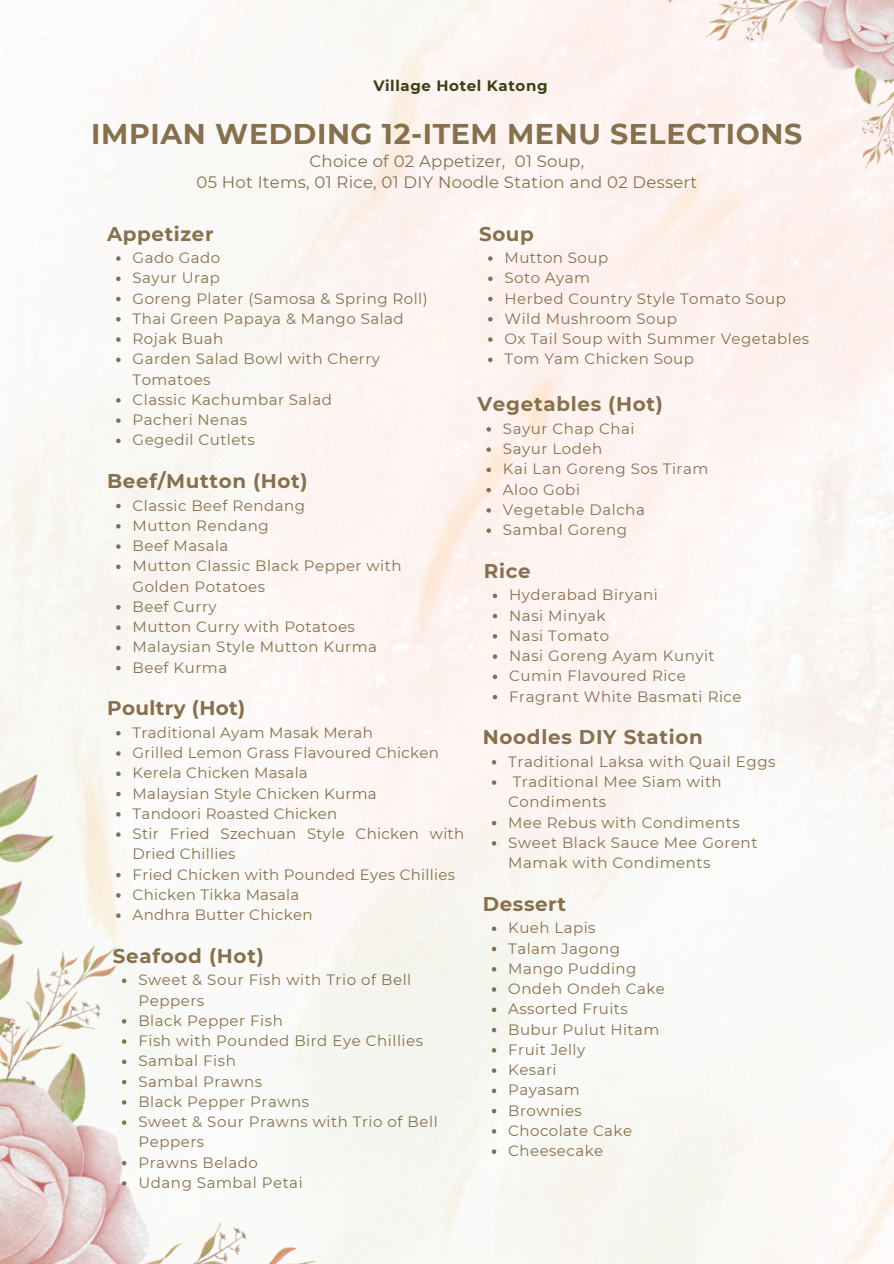
<style>
.page{position:relative;width:894px;height:1264px;background:#fff}
.page>*{position:absolute;margin:0;border:0;box-sizing:border-box;transform-origin:0 0}
.t1{font:700 28.5px "Montserrat";letter-spacing:.02em;color:#86704d}
.t2{font:700 19.8px "Montserrat";letter-spacing:.035em;color:#86704d}
.t3{font:16.5px "Montserrat";letter-spacing:.015em;color:#86704d}
.t4{font:15px/20.2px "Montserrat";letter-spacing:.03em;color:#86704d}
.t5{font:700 15px "Montserrat";letter-spacing:.04em;color:#394017}
</style>
<div class="page">
<img style="left:0;top:739px;width:500px;height:524px">
<img style="left:628px;top:0;width:265px;height:279px">
<svg style="left:116px;top:731px;width:5px;height:4px"></svg>
<svg style="left:116px;top:751px;width:5px;height:4px"></svg>
<svg style="left:116px;top:771px;width:5px;height:5px"></svg>
<svg style="left:116px;top:791px;width:5px;height:5px"></svg>
<svg style="left:116px;top:812px;width:5px;height:4px"></svg>
<svg style="left:116px;top:832px;width:5px;height:4px"></svg>
<svg style="left:116px;top:872px;width:5px;height:5px"></svg>
<svg style="left:116px;top:893px;width:5px;height:4px"></svg>
<svg style="left:116px;top:913px;width:5px;height:4px"></svg>
<svg style="left:116px;top:504px;width:5px;height:4px"></svg>
<svg style="left:116px;top:524px;width:5px;height:4px"></svg>
<svg style="left:116px;top:544px;width:5px;height:5px"></svg>
<svg style="left:116px;top:564px;width:5px;height:5px"></svg>
<svg style="left:116px;top:605px;width:5px;height:4px"></svg>
<svg style="left:116px;top:625px;width:5px;height:5px"></svg>
<svg style="left:116px;top:645px;width:5px;height:5px"></svg>
<svg style="left:116px;top:666px;width:5px;height:4px"></svg>
<svg style="left:116px;top:256px;width:5px;height:5px"></svg>
<svg style="left:116px;top:276px;width:5px;height:5px"></svg>
<svg style="left:116px;top:297px;width:5px;height:4px"></svg>
<svg style="left:116px;top:317px;width:5px;height:4px"></svg>
<svg style="left:116px;top:337px;width:5px;height:5px"></svg>
<svg style="left:116px;top:357px;width:5px;height:5px"></svg>
<svg style="left:116px;top:398px;width:5px;height:4px"></svg>
<svg style="left:116px;top:418px;width:5px;height:5px"></svg>
<svg style="left:116px;top:438px;width:5px;height:5px"></svg>
<svg style="left:122px;top:978px;width:4px;height:5px"></svg>
<svg style="left:122px;top:1019px;width:4px;height:4px"></svg>
<svg style="left:122px;top:1039px;width:4px;height:4px"></svg>
<svg style="left:122px;top:1059px;width:4px;height:5px"></svg>
<svg style="left:122px;top:1079px;width:4px;height:5px"></svg>
<svg style="left:122px;top:1100px;width:4px;height:4px"></svg>
<svg style="left:122px;top:1120px;width:4px;height:4px"></svg>
<svg style="left:122px;top:1160px;width:4px;height:5px"></svg>
<svg style="left:122px;top:1181px;width:4px;height:4px"></svg>
<svg style="left:492px;top:593px;width:5px;height:5px"></svg>
<svg style="left:492px;top:614px;width:5px;height:4px"></svg>
<svg style="left:492px;top:634px;width:5px;height:4px"></svg>
<svg style="left:492px;top:654px;width:5px;height:5px"></svg>
<svg style="left:492px;top:674px;width:5px;height:5px"></svg>
<svg style="left:492px;top:695px;width:5px;height:4px"></svg>
<svg style="left:491px;top:926px;width:5px;height:5px"></svg>
<svg style="left:491px;top:946px;width:5px;height:5px"></svg>
<svg style="left:491px;top:967px;width:5px;height:4px"></svg>
<svg style="left:491px;top:987px;width:5px;height:4px"></svg>
<svg style="left:491px;top:1007px;width:5px;height:5px"></svg>
<svg style="left:491px;top:1027px;width:5px;height:5px"></svg>
<svg style="left:491px;top:1048px;width:5px;height:4px"></svg>
<svg style="left:491px;top:1068px;width:5px;height:4px"></svg>
<svg style="left:491px;top:1088px;width:5px;height:5px"></svg>
<svg style="left:491px;top:1108px;width:5px;height:5px"></svg>
<svg style="left:491px;top:1129px;width:5px;height:4px"></svg>
<svg style="left:491px;top:1149px;width:5px;height:4px"></svg>
<svg style="left:486px;top:427px;width:5px;height:4px"></svg>
<svg style="left:486px;top:447px;width:5px;height:5px"></svg>
<svg style="left:486px;top:467px;width:5px;height:5px"></svg>
<svg style="left:486px;top:488px;width:5px;height:4px"></svg>
<svg style="left:486px;top:508px;width:5px;height:4px"></svg>
<svg style="left:486px;top:528px;width:5px;height:5px"></svg>
<svg style="left:488px;top:256px;width:4px;height:5px"></svg>
<svg style="left:488px;top:276px;width:4px;height:5px"></svg>
<svg style="left:488px;top:297px;width:4px;height:4px"></svg>
<svg style="left:488px;top:317px;width:4px;height:4px"></svg>
<svg style="left:488px;top:337px;width:4px;height:5px"></svg>
<svg style="left:488px;top:357px;width:4px;height:5px"></svg>
<svg style="left:491px;top:760px;width:5px;height:4px"></svg>
<svg style="left:491px;top:780px;width:5px;height:4px"></svg>
<svg style="left:491px;top:820px;width:5px;height:5px"></svg>
<svg style="left:491px;top:841px;width:5px;height:4px"></svg>
<h2 class="t5" style="left:373px;top:77px;width:176px">Village Hotel Katong</h2>
<h1 class="t1" style="left:91px;top:116px;width:712px">IMPIAN WEDDING 12-ITEM MENU SELECTIONS</h1>
<p class="t3" style="left:309px;top:151px;width:276px">Choice of 02 Appetizer, 01 Soup,</p>
<p class="t3" style="left:196px;top:172px;width:502px">05 Hot Items, 01 Rice, 01 DIY Noodle Station and 02 Dessert</p>
<p class="t2" style="left:107px;top:221px;width:108px">Appetizer</p>
<p class="t4" style="left:133px;top:247px;width:89px">Gado Gado</p>
<p class="t4" style="left:133px;top:268px;width:89px">Sayur Urap</p>
<p class="t4" style="left:133px;top:288px;width:296px">Goreng Plater (Samosa &amp; Spring Roll)</p>
<p class="t4" style="left:133px;top:308px;width:272px">Thai Green Papaya &amp; Mango Salad</p>
<h2 class="t4" style="left:133px;top:328px;width:92px">Rojak Buah</h2>
<p class="t4" style="left:133px;top:349px;width:249px">Garden Salad Bowl with Cherry<br>Tomatoes</p>
<p class="t4" style="left:133px;top:389px;width:201px">Classic Kachumbar Salad</p>
<p class="t4" style="left:133px;top:409px;width:116px">Pacheri Nenas</p>
<p class="t4" style="left:133px;top:430px;width:124px">Gegedil Cutlets</p>
<h2 class="t2" style="left:107px;top:469px;width:202px">Beef/Mutton (Hot)</h2>
<p class="t4" style="left:133px;top:495px;width:174px">Classic Beef Rendang</p>
<p class="t4" style="left:133px;top:515px;width:138px">Mutton Rendang</p>
<p class="t4" style="left:133px;top:535px;width:97px">Beef Masala</p>
<p class="t4" style="left:133px;top:556px;width:270px">Mutton Classic Black Pepper with<br>Golden Potatoes</p>
<p class="t4" style="left:133px;top:596px;width:86px">Beef Curry</p>
<p class="t4" style="left:133px;top:616px;width:224px">Mutton Curry with Potatoes</p>
<h2 class="t4" style="left:133px;top:637px;width:246px">Malaysian Style Mutton Kurma</h2>
<p class="t4" style="left:133px;top:657px;width:96px">Beef Kurma</p>
<h2 class="t2" style="left:107px;top:696px;width:140px">Poultry (Hot)</h2>
<p class="t4" style="left:133px;top:722px;width:242px">Traditional Ayam Masak Merah</p>
<p class="t4" style="left:133px;top:742px;width:308px">Grilled Lemon Grass Flavoured Chicken</p>
<p class="t4" style="left:133px;top:762px;width:177px">Kerela Chicken Masala</p>
<p class="t4" style="left:133px;top:783px;width:245px">Malaysian Style Chicken Kurma</p>
<p class="t4" style="left:133px;top:803px;width:206px">Tandoori Roasted Chicken</p>
<p class="t4" style="left:133px;top:823px;width:333px">Stir Fried Szechuan Style Chicken with<br>Dried Chillies</p>
<p class="t4" style="left:133px;top:864px;width:324px">Fried Chicken with Pounded Eyes Chillies</p>
<p class="t4" style="left:133px;top:884px;width:168px">Chicken Tikka Masala</p>
<p class="t4" style="left:133px;top:904px;width:181px">Andhra Butter Chicken</p>
<p class="t2" style="left:113px;top:943px;width:152px">Seafood (Hot)</p>
<p class="t4" style="left:138px;top:969px;width:274px">Sweet &amp; Sour Fish with Trio of Bell<br>Peppers</p>
<p class="t4" style="left:138px;top:1010px;width:146px">Black Pepper Fish</p>
<p class="t4" style="left:138px;top:1030px;width:286px">Fish with Pounded Bird Eye Chillies</p>
<h2 class="t4" style="left:138px;top:1050px;width:99px">Sambal Fish</h2>
<p class="t4" style="left:138px;top:1071px;width:125px">Sambal Prawns</p>
<p class="t4" style="left:138px;top:1091px;width:172px">Black Pepper Prawns</p>
<p class="t4" style="left:138px;top:1111px;width:301px">Sweet &amp; Sour Prawns with Trio of Bell<br>Peppers</p>
<p class="t4" style="left:138px;top:1152px;width:121px">Prawns Belado</p>
<p class="t4" style="left:138px;top:1172px;width:166px">Udang Sambal Petai</p>
<p class="t2" style="left:479px;top:221px;width:56px">Soup</p>
<p class="t4" style="left:504px;top:247px;width:105px">Mutton Soup</p>
<p class="t4" style="left:504px;top:268px;width:87px">Soto Ayam</p>
<p class="t4" style="left:504px;top:288px;width:283px">Herbed Country Style Tomato Soup</p>
<p class="t4" style="left:504px;top:308px;width:174px">Wild Mushroom Soup</p>
<p class="t4" style="left:504px;top:328px;width:306px">Ox Tail Soup with Summer Vegetables</p>
<p class="t4" style="left:504px;top:349px;width:191px">Tom Yam Chicken Soup</p>
<p class="t2" style="left:477px;top:392px;width:187px">Vegetables (Hot)</p>
<p class="t4" style="left:503px;top:418px;width:133px">Sayur Chap Chai</p>
<p class="t4" style="left:503px;top:438px;width:101px">Sayur Lodeh</p>
<p class="t4" style="left:503px;top:459px;width:207px">Kai Lan Goreng Sos Tiram</p>
<p class="t4" style="left:503px;top:479px;width:79px">Aloo Gobi</p>
<p class="t4" style="left:503px;top:499px;width:143px">Vegetable Dalcha</p>
<p class="t4" style="left:503px;top:519px;width:125px">Sambal Goreng</p>
<p class="t2" style="left:483px;top:558px;width:48px">Rice</p>
<h2 class="t4" style="left:509px;top:585px;width:150px">Hyderabad Biryani</h2>
<p class="t4" style="left:509px;top:605px;width:98px">Nasi Minyak</p>
<p class="t4" style="left:509px;top:625px;width:101px">Nasi Tomato</p>
<p class="t4" style="left:509px;top:645px;width:207px">Nasi Goreng Ayam Kunyit</p>
<p class="t4" style="left:509px;top:666px;width:178px">Cumin Flavoured Rice</p>
<p class="t4" style="left:509px;top:686px;width:234px">Fragrant White Basmati Rice</p>
<p class="t2" style="left:482px;top:725px;width:221px">Noodles DIY Station</p>
<p class="t4" style="left:508px;top:751px;width:269px">Traditional Laksa with Quail Eggs</p>
<p class="t4" style="left:508px;top:771px;width:215px">Traditional Mee Siam with<br>Condiments</p>
<p class="t4" style="left:508px;top:812px;width:233px">Mee Rebus with Condiments</p>
<p class="t4" style="left:508px;top:832px;width:250px">Sweet Black Sauce Mee Gorent<br>Mamak with Condiments</p>
<p class="t2" style="left:482px;top:891px;width:85px">Dessert</p>
<p class="t4" style="left:508px;top:917px;width:89px">Kueh Lapis</p>
<p class="t4" style="left:508px;top:938px;width:113px">Talam Jagong</p>
<p class="t4" style="left:508px;top:958px;width:129px">Mango Pudding</p>
<h2 class="t4" style="left:508px;top:978px;width:158px">Ondeh Ondeh Cake</h2>
<p class="t4" style="left:508px;top:998px;width:121px">Assorted Fruits</p>
<p class="t4" style="left:508px;top:1019px;width:152px">Bubur Pulut Hitam</p>
<p class="t4" style="left:508px;top:1039px;width:78px">Fruit Jelly</p>
<p class="t4" style="left:508px;top:1059px;width:50px">Kesari</p>
<p class="t4" style="left:508px;top:1079px;width:73px">Payasam</p>
<h2 class="t4" style="left:508px;top:1100px;width:75px">Brownies</h2>
<p class="t4" style="left:508px;top:1120px;width:125px">Chocolate Cake</p>
<p class="t4" style="left:508px;top:1140px;width:96px">Cheesecake</p>
</div>
